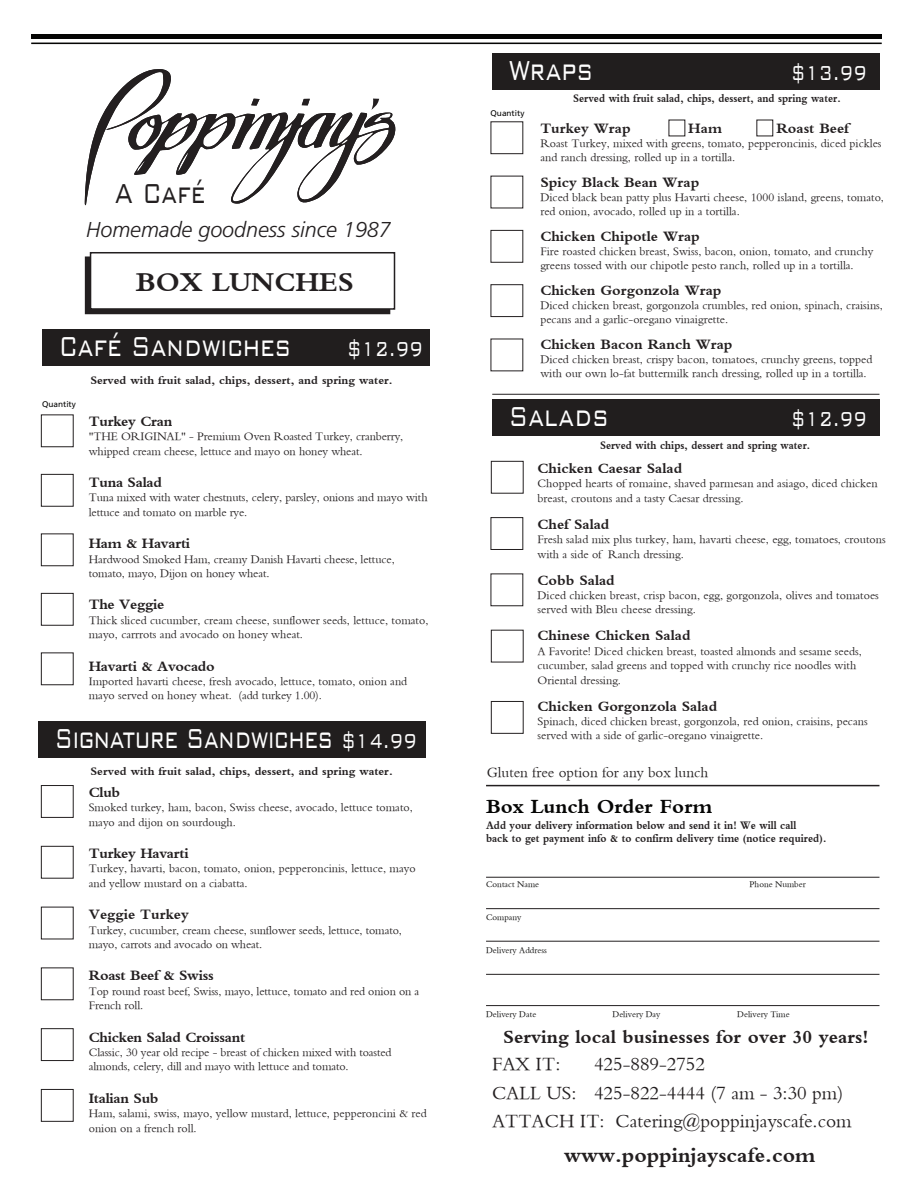
<style>
.page{position:relative;width:918px;height:1188px;background:#fff}
.page>*{position:absolute;margin:0;border:0;box-sizing:border-box;transform-origin:0 0}
.t1{font:300 36.6px "Bank Gothic";color:#fff;scale:.69 1}
.t2{font:300 36.6px "Bank Gothic";color:#fff;scale:.64 1}
.t3{font:300 36.6px "Bank Gothic";color:#231f20;scale:.69 1}
.t4{font:700 28.5px "Bembo";color:#231f20}
.t5{font:300 27px "Bank Gothic";color:#fff;scale:.69 1}
.t6{font:700 21.75px "Bembo";color:#231f20}
.t7{font:italic 300 21.45px "Frutiger LT Std";color:#231f20}
.t8{font:700 21px "Bembo";color:#050504}
.t9{font:19.5px/28.5px "Bembo";color:#231f20}
.t10{font:700 19.5px "Bembo";color:#231f20}
.t11{font:700 15px "Bembo";color:#231f20}
.t12{font:700 15px "Bembo";letter-spacing:-.02em;color:#231f20}
.t13{font:15px "Bembo";color:#231f20}
.t14{font:12px/14.4px "Bembo";color:#231f20}
.t15{font:700 12px/12.8px "Bembo";color:#231f20;scale:.88 1}
.t16{font:700 12px "Bembo";color:#231f20}
.t17{font:9px "Bembo";color:#050504}
.t18{font:8.25px "Frutiger LT Std";color:#050504}
.s1{font-size:27px}
</style>
<div class="page">
<div style="left:85px;top:256px;width:305px;height:58px;background:#231f20"></div>
<div style="left:90px;top:252px;width:305px;height:58px;background:#fff;border:2px solid #231f20"></div>
<hr style="left:492px;top:394px;width:387px;height:1px;background:#231f20">
<hr style="left:31px;top:43px;width:851px;height:1px;background:#050504">
<hr style="left:31px;top:35px;width:851px;height:4px;background:#050504">
<hr style="left:486px;top:785px;width:393px;height:1px;background:#231f20">
<div style="left:491px;top:230px;width:32px;height:33px;border:1px solid #231f20"></div>
<div style="left:491px;top:284px;width:32px;height:33px;border:1px solid #231f20"></div>
<div style="left:41px;top:414px;width:33px;height:33px;border:1px solid #231f20"></div>
<div style="left:41px;top:474px;width:33px;height:33px;border:1px solid #231f20"></div>
<div style="left:41px;top:653px;width:33px;height:32px;border:1px solid #231f20"></div>
<div style="left:41px;top:593px;width:33px;height:33px;border:1px solid #231f20"></div>
<div style="left:41px;top:533px;width:33px;height:33px;border:1px solid #231f20"></div>
<div style="left:41px;top:785px;width:33px;height:33px;border:1px solid #231f20"></div>
<div style="left:41px;top:846px;width:33px;height:33px;border:1px solid #231f20"></div>
<div style="left:41px;top:968px;width:33px;height:32px;border:1px solid #231f20"></div>
<div style="left:41px;top:1028px;width:33px;height:33px;border:1px solid #231f20"></div>
<div style="left:41px;top:1089px;width:33px;height:33px;border:1px solid #231f20"></div>
<div style="left:491px;top:517px;width:32px;height:33px;border:1px solid #231f20"></div>
<div style="left:491px;top:701px;width:33px;height:33px;border:1px solid #231f20"></div>
<div style="left:491px;top:461px;width:33px;height:33px;border:1px solid #231f20"></div>
<hr style="left:486px;top:877px;width:393px;height:1px;background:#231f20">
<hr style="left:486px;top:908px;width:393px;height:1px;background:#231f20">
<hr style="left:486px;top:941px;width:393px;height:1px;background:#231f20">
<hr style="left:486px;top:974px;width:393px;height:1px;background:#231f20">
<hr style="left:486px;top:1005px;width:393px;height:1px;background:#231f20">
<div style="left:42px;top:329px;width:388px;height:36px;background:#211e1e"></div>
<div style="left:38px;top:721px;width:388px;height:37px;background:#211e1e"></div>
<div style="left:492px;top:53px;width:388px;height:37px;background:#211e1e"></div>
<div style="left:492px;top:399px;width:388px;height:37px;background:#211e1e"></div>
<svg style="left:85px;top:69px;width:311px;height:137px"></svg>
<h1 class="t3" style="left:115px;top:174px;width:133px">A Café</h1>
<h3 class="t7" style="left:86px;top:218px;width:306px">Homemade goodness since 1987</h3>
<h2 class="t4" style="left:136px;top:267px;width:219px">BOX LUNCHES</h2>
<h1 class="t1" style="left:59px;top:326px;width:338px">Café Sandwiches</h1>
<h3 class="t5" style="left:347px;top:334px;width:112px">$12.99</h3>
<p class="t18" style="left:42px;top:399px;width:35px">Quantity</p>
<p class="t16" style="left:90px;top:373px;width:304px">Served with fruit salad, chips, dessert, and spring water.</p>
<p class="t12" style="left:89px;top:413px;width:85px">Turkey Cran</p>
<p class="t14" style="left:89px;top:429px;width:316px">"THE ORIGINAL" - Premium Oven Roasted Turkey, cranberry, whipped cream cheese, lettuce and mayo on honey wheat.</p>
<p class="t12" style="left:89px;top:474px;width:75px">Tuna Salad</p>
<p class="t14" style="left:89px;top:490px;width:340px">Tuna mixed with water chestnuts, celery, parsley, onions and mayo with lettuce and tomato on marble rye.</p>
<p class="t12" style="left:89px;top:535px;width:103px">Ham &amp; Havarti</p>
<p class="t14" style="left:89px;top:551px;width:308px">Hardwood Smoked Ham, creamy Danish Havarti cheese, lettuce, tomato, mayo, Dijon on honey wheat.</p>
<p class="t12" style="left:89px;top:596px;width:77px">The Veggie</p>
<p class="t14" style="left:89px;top:613px;width:341px">Thick sliced cucumber, cream cheese, sunflower seeds, lettuce, tomato, mayo, carrrots and avocado on honey wheat.</p>
<p class="t12" style="left:89px;top:658px;width:128px">Havarti &amp; Avocado</p>
<p class="t14" style="left:89px;top:674px;width:320px">Imported havarti cheese, fresh avocado, lettuce, tomato, onion and mayo served on honey wheat. (add turkey 1.00).</p>
<h1 class="t2" style="left:55px;top:719px;width:568px">Signature Sandwiches <span class="s1">$14.99</span></h1>
<p class="t16" style="left:91px;top:765px;width:304px">Served with fruit salad, chips, dessert, and spring water.</p>
<p class="t11" style="left:89px;top:784px;width:33px">Club</p>
<p class="t14" style="left:89px;top:800px;width:326px">Smoked turkey, ham, bacon, Swiss cheese, avocado, lettuce tomato, mayo and dijon on sourdough.</p>
<p class="t12" style="left:89px;top:845px;width:102px">Turkey Havarti</p>
<p class="t14" style="left:89px;top:861px;width:329px">Turkey, havarti, bacon, tomato, onion, pepperoncinis, lettuce, mayo and yellow mustard on a ciabatta.</p>
<p class="t11" style="left:89px;top:906px;width:102px">Veggie Turkey</p>
<p class="t14" style="left:89px;top:923px;width:315px">Turkey, cucumber, cream cheese, sunflower seeds, lettuce, tomato, mayo, carrots and avocado on wheat.</p>
<p class="t12" style="left:89px;top:967px;width:126px">Roast Beef &amp; Swiss</p>
<p class="t14" style="left:89px;top:984px;width:332px">Top round roast beef, Swiss, mayo, lettuce, tomato and red onion on a<br>French roll.</p>
<p class="t12" style="left:89px;top:1029px;width:158px">Chicken Salad Croissant</p>
<p class="t14" style="left:89px;top:1045px;width:304px">Classic, 30 year old recipe - breast of chicken mixed with toasted almonds, celery, dill and mayo with lettuce and tomato.</p>
<p class="t12" style="left:89px;top:1090px;width:71px">Italian Sub</p>
<p class="t14" style="left:89px;top:1106px;width:339px">Ham, salami, swiss, mayo, yellow mustard, lettuce, pepperoncini &amp; red onion on a french roll.</p>
<h1 class="t1" style="left:509px;top:50px;width:123px">Wraps</h1>
<h3 class="t5" style="left:791px;top:58px;width:112px">$13.99</h3>
<p class="t18" style="left:491px;top:108px;width:35px">Quantity</p>
<p class="t15" style="left:573px;top:92px;width:305px">Served with fruit salad, chips, dessert, and spring water.</p>
<p class="t11" style="left:540px;top:120px;width:92px">Turkey Wrap</p>
<p class="t11" style="left:688px;top:120px;width:35px">Ham</p>
<p class="t11" style="left:776px;top:120px;width:74px">Roast Beef</p>
<p class="t14" style="left:540px;top:136px;width:343px">Roast Turkey, mixed with greens, tomato, pepperoncinis, diced pickles and ranch dressing, rolled up in a tortilla.</p>
<p class="t11" style="left:540px;top:174px;width:160px">Spicy Black Bean Wrap</p>
<p class="t14" style="left:540px;top:190px;width:345px">Diced black bean patty plus Havarti cheese, 1000 island, greens, tomato, red onion, avocado, rolled up in a tortilla.</p>
<p class="t11" style="left:540px;top:228px;width:161px">Chicken Chipotle Wrap</p>
<p class="t14" style="left:540px;top:244px;width:335px">Fire roasted chicken breast, Swiss, bacon, onion, tomato, and crunchy greens tossed with our chipotle pesto ranch, rolled up in a tortilla.</p>
<p class="t11" style="left:540px;top:282px;width:183px">Chicken Gorgonzola Wrap</p>
<p class="t14" style="left:540px;top:298px;width:344px">Diced chicken breast, gorgonzola crumbles, red onion, spinach, craisins, pecans and a garlic-oregano vinaigrette.</p>
<p class="t11" style="left:540px;top:336px;width:194px">Chicken Bacon Ranch Wrap</p>
<p class="t14" style="left:540px;top:352px;width:334px">Diced chicken breast, crispy bacon, tomatoes, crunchy greens, topped with our own lo-fat buttermilk ranch dressing, rolled up in a tortilla.</p>
<h1 class="t1" style="left:509px;top:397px;width:146px">Salads</h1>
<h3 class="t5" style="left:791px;top:404px;width:112px">$12.99</h3>
<p class="t15" style="left:600px;top:439px;width:240px">Served with chips, dessert and spring water.</p>
<p class="t11" style="left:537px;top:460px;width:146px">Chicken Caesar Salad</p>
<p class="t14" style="left:537px;top:476px;width:342px">Chopped hearts of romaine, shaved parmesan and asiago, diced chicken breast, croutons and a tasty Caesar dressing.</p>
<p class="t11" style="left:537px;top:516px;width:74px">Chef Salad</p>
<p class="t14" style="left:537px;top:532px;width:350px">Fresh salad mix plus turkey, ham, havarti cheese, egg, tomatoes, croutons with a side of Ranch dressing.</p>
<p class="t11" style="left:537px;top:572px;width:79px">Cobb Salad</p>
<p class="t14" style="left:537px;top:588px;width:343px">Diced chicken breast, crisp bacon, egg, gorgonzola, olives and tomatoes served with Bleu cheese dressing.</p>
<p class="t11" style="left:537px;top:627px;width:155px">Chinese Chicken Salad</p>
<p class="t14" style="left:537px;top:644px;width:326px">A Favorite! Diced chicken breast, toasted almonds and sesame seeds, cucumber, salad greens and topped with crunchy rice noodles with<br>Oriental dressing.</p>
<p class="t11" style="left:537px;top:698px;width:181px">Chicken Gorgonzola Salad</p>
<p class="t14" style="left:537px;top:714px;width:332px">Spinach, diced chicken breast, gorgonzola, red onion, craisins, pecans served with a side of garlic-oregano vinaigrette.</p>
<p class="t13" style="left:487px;top:764px;width:223px">Gluten free option for any box lunch</p>
<h3 class="t8" style="left:486px;top:795px;width:228px">Box Lunch Order Form</h3>
<p class="t15" style="left:486px;top:819px;width:388px">Add your delivery information below and send it in! We will call<br>back to get payment info &amp; to confirm delivery time (notice required).</p>
<p class="t17" style="left:486px;top:879px;width:55px">Contact Name</p>
<p class="t17" style="left:750px;top:879px;width:58px">Phone Number</p>
<p class="t17" style="left:486px;top:912px;width:37px">Company</p>
<p class="t17" style="left:486px;top:945px;width:62px">Delivery Address</p>
<p class="t17" style="left:486px;top:1009px;width:52px">Delivery Date</p>
<p class="t17" style="left:613px;top:1009px;width:49px">Delivery Day</p>
<p class="t17" style="left:737px;top:1009px;width:54px">Delivery Time</p>
<h3 class="t10" style="left:503px;top:1026px;width:367px">Serving local businesses for over 30 years!</h3>
<h3 class="t9" style="left:492px;top:1049px;width:70px">FAX IT:</h3>
<h3 class="t9" style="left:492px;top:1049px;width:361px;text-indent:102px">425-889-2752<br>CALL US: 425-822-4444 (7 am - 3:30 pm)<br>ATTACH IT: Catering@poppinjayscafe.com</h3>
<h3 class="t6" style="left:564px;top:1143px;width:253px">www.poppinjayscafe.com</h3>
</div>
